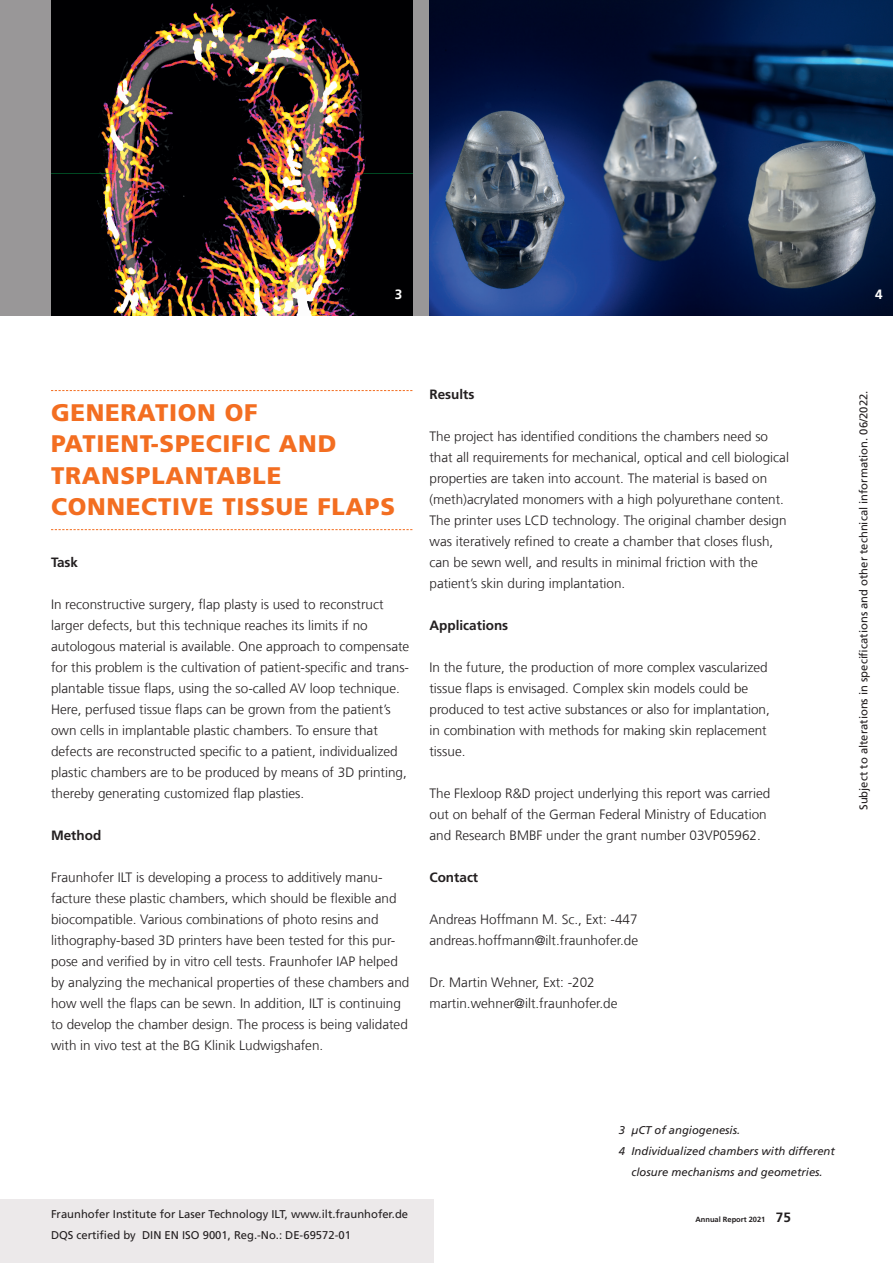
<style>
.page{position:relative;width:893px;height:1263px;background:#fff}
.page>*{position:absolute;margin:0;border:0;box-sizing:border-box;transform-origin:0 0}
.t1{font:900 24px/31.5px "Frutiger LT Com";letter-spacing:.03em;color:#f36e21}
.t2{font:300 13.5px/21px "Frutiger LT Com";color:#231f20}
.t3{font:700 13.5px "Frutiger LT Com";color:#231f20}
.t4{font:700 13.5px "Frutiger LT Com";color:#fff}
.t5{font:11.25px/21px "Frutiger LT Com";color:#231f20}
.t6{font:italic 11.25px "Frutiger LT Com";color:#231f20}
.t7{font:700 7.5px "Frutiger LT Com";color:#231f20}
.s1{font-size:13.5px}
</style>
<div class="page">
<div style="left:0;top:1199px;width:434px;height:64px;background:#ece9ea"></div>
<div style="left:0;top:0;width:893px;height:315px;background:#999798"></div>
<img style="left:51px;top:0;width:361px;height:315px">
<img style="left:429px;top:0;width:464px;height:315px">
<svg style="left:51px;top:390px;width:361px;height:1px"></svg>
<svg style="left:51px;top:529px;width:361px;height:1px"></svg>
<p class="t4" style="left:395px;top:286px;width:9px">3</p>
<p class="t4" style="left:875px;top:286px;width:9px">4</p>
<h1 class="t1" style="left:51px;top:397px;width:345px">GENERATION OF<br>PATIENT-SPECIFIC AND<br>TRANSPLANTABLE<br>CONNECTIVE TISSUE FLAPS</h1>
<p class="t3" style="left:51px;top:554px;width:29px">Task</p>
<p class="t2" style="left:51px;top:594px;width:360px">In reconstructive surgery, flap plasty is used to reconstruct larger defects, but this technique reaches its limits if no autologous material is available. One approach to compensate for this problem is the cultivation of patient-specific and trans&shy;plantable tissue flaps, using the so-called AV loop technique.<br>Here, perfused tissue flaps can be grown from the patient’s own cells in implantable plastic chambers. To ensure that defects are reconstructed specific to a patient, individualized plastic chambers are to be produced by means of 3D printing, thereby generating customized flap plasties.</p>
<p class="t3" style="left:51px;top:827px;width:52px">Method</p>
<p class="t2" style="left:51px;top:867px;width:360px">Fraunhofer ILT is developing a process to additively manu&shy;facture these plastic chambers, which should be flexible and biocompatible. Various combinations of photo resins and lithography-based 3D printers have been tested for this pur&shy;pose and verified by in vitro cell tests. Fraunhofer IAP helped by analyzing the mechanical properties of these chambers and how well the flaps can be sewn. In addition, ILT is continuing to develop the chamber design. The process is being validated with in vivo test at the BG Klinik Ludwigshafen.</p>
<p class="t3" style="left:429px;top:387px;width:46px">Results</p>
<p class="t2" style="left:429px;top:426px;width:361px">The project has identified conditions the chambers need so that all requirements for mechanical, optical and cell biological properties are taken into account. The material is based on (meth)acrylated monomers with a high polyurethane content.<br>The printer uses LCD technology. The original chamber design was iteratively refined to create a chamber that closes flush, can be sewn well, and results in minimal friction with the patient’s skin during implantation.</p>
<p class="t3" style="left:429px;top:618px;width:80px">Applications</p>
<p class="t2" style="left:429px;top:657px;width:342px">In the future, the production of more complex vascularized tissue flaps is envisaged. Complex skin models could be produced to test active substances or also for implantation, in combination with methods for making skin replacement tissue.</p>
<p class="t2" style="left:429px;top:783px;width:342px">The Flexloop R&amp;D project underlying this report was carried out on behalf of the German Federal Ministry of Education and Research BMBF under the grant number 03VP05962.</p>
<p class="t3" style="left:429px;top:870px;width:50px">Contact</p>
<p class="t2" style="left:429px;top:909px;width:210px">Andreas Hoffmann M. Sc., Ext: -447 andreas.hoffmann@ilt.fraunhofer.de</p>
<p class="t2" style="left:429px;top:972px;width:190px">Dr. Martin Wehner, Ext: -202 martin.wehner@ilt.fraunhofer.de</p>
<p class="t5" style="left:853px;top:810px;width:421px;rotate:-90deg">Subject to alterations in specifications and other technical information. 06/2022.</p>
<p class="t5" style="left:51px;top:1204px;width:359px">Fraunhofer Institute for Laser Technology ILT, www.ilt.fraunhofer.de<br>DQS certified by DIN EN ISO 9001, Reg.-No.: DE-69572-01</p>
<p class="t6" style="left:619px;top:1124px;width:123px">3 μCT of angiogenesis.</p>
<p class="t6" style="left:619px;top:1145px;width:218px">4 Individualized chambers with different</p>
<p class="t6" style="left:631px;top:1166px;width:193px">closure mechanisms and geometries.</p>
<p class="t7" style="left:695px;top:1215px;width:97px">Annual Report 2021 <span class="s1">75</span></p>
</div>
